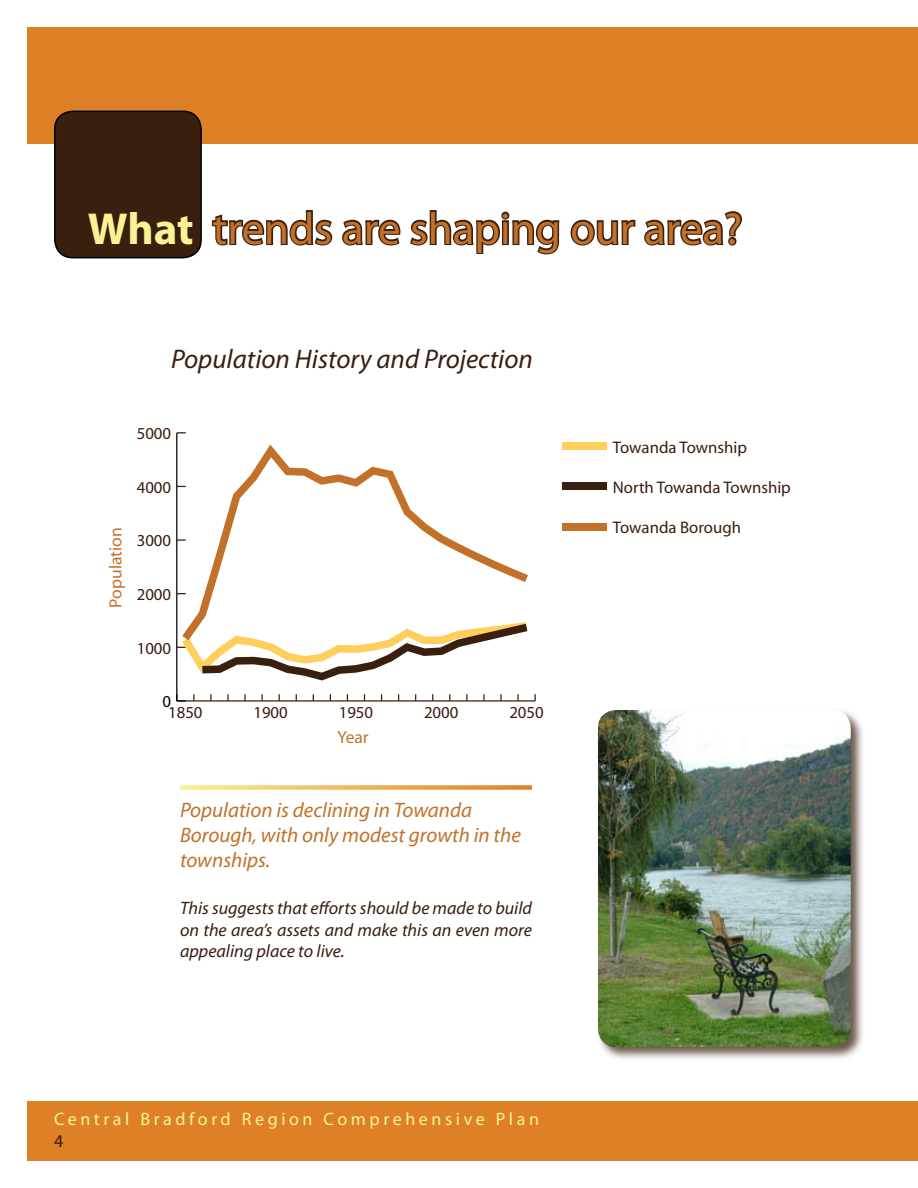
<style>
.page{position:relative;width:918px;height:1188px;background:#fff}
.page>*{position:absolute;margin:0;border:0;box-sizing:border-box;transform-origin:0 0}
.t1{font:45px "Myriad Pro";color:#c17129}
.t2{font:italic 27px "Myriad Pro";color:#3a1e0e}
.t3{font:italic 21px/25.2px "Myriad Pro";color:#c17129}
.t4{font:italic 18px/21.6px "Myriad Pro";color:#3a1e0e;text-align:justify}
.t5{font:18px "Myriad Pro";letter-spacing:.2em;color:#faf395}
.t6{font:18px "Myriad Pro";color:#3a1e0e}
.t7{font:17.55px "Myriad";color:#c17129}
.t8{font:16.8px "Myriad";color:#3a1e0e}
.t9{font:16.8px "Myriad";color:#000}
.s1{font-weight:700;color:#faf395}
</style>
<div class="page">
<div style="left:27px;top:1101px;width:891px;height:60px;background:#de8126"></div>
<div style="left:27px;top:27px;width:891px;height:116px;background:#de8126"></div>
<div style="left:55px;top:111px;width:146px;height:147px;background:#3a1e0e;border-radius:18px"></div>
<div style="left:54px;top:111px;width:148px;height:147px;border:2px solid #000;border-radius:18px"></div>
<svg style="left:211px;top:210px;width:122px;height:36px"></svg>
<svg style="left:342px;top:219px;width:59px;height:27px"></svg>
<svg style="left:410px;top:210px;width:150px;height:45px"></svg>
<svg style="left:570px;top:219px;width:66px;height:27px"></svg>
<svg style="left:644px;top:211px;width:99px;height:35px"></svg>
<hr style="left:177px;top:700px;width:358px;height:2px;background:#3a1e0e">
<svg style="left:210px;top:694px;width:2px;height:7px"></svg>
<svg style="left:227px;top:694px;width:2px;height:7px"></svg>
<svg style="left:244px;top:694px;width:2px;height:7px"></svg>
<svg style="left:261px;top:694px;width:2px;height:7px"></svg>
<svg style="left:483px;top:694px;width:2px;height:7px"></svg>
<svg style="left:500px;top:694px;width:2px;height:7px"></svg>
<svg style="left:517px;top:694px;width:2px;height:7px"></svg>
<svg style="left:534px;top:694px;width:2px;height:7px"></svg>
<hr style="left:176px;top:433px;width:1px;height:268px;background:#000">
<svg style="left:176px;top:694px;width:10px;height:8px"></svg>
<div style="left:563px;top:442px;width:44px;height:8px;background:#ffce5b"></div>
<div style="left:563px;top:483px;width:44px;height:7px;background:#3a1e0e"></div>
<svg style="left:177px;top:622px;width:312px;height:58px"></svg>
<div style="left:563px;top:523px;width:44px;height:7px;background:#c17129"></div>
<svg style="left:182px;top:445px;width:346px;height:195px"></svg>
<svg style="left:180px;top:785px;width:352px;height:5px;background:#edbe6a"></svg>
<div style="left:596px;top:708px;width:275px;height:359px;background:#3a1e0e;opacity:.75"></div>
<img style="left:598px;top:710px;width:253px;height:337px">
<h1 class="t1" style="left:88px;top:204px;width:656px"><span class="s1">What</span> trends are shaping our area?</h1>
<h2 class="t2" style="left:171px;top:343px;width:364px">Population History and Projection</h2>
<p class="t8" style="left:137px;top:425px;width:36px">5000</p>
<p class="t8" style="left:137px;top:479px;width:36px">4000</p>
<p class="t7" style="left:107px;top:608px;width:81px;rotate:-90deg">Population</p>
<p class="t8" style="left:137px;top:532px;width:36px">3000</p>
<p class="t8" style="left:137px;top:586px;width:36px">2000</p>
<p class="t8" style="left:137px;top:640px;width:36px">1000</p>
<p class="t9" style="left:163px;top:693px;width:10px">0</p>
<p class="t8" style="left:168px;top:704px;width:36px">1850</p>
<p class="t8" style="left:253px;top:704px;width:36px">1900</p>
<p class="t8" style="left:339px;top:704px;width:36px">1950</p>
<p class="t8" style="left:424px;top:704px;width:36px">2000</p>
<p class="t8" style="left:509px;top:704px;width:36px">2050</p>
<p class="t7" style="left:337px;top:728px;width:33px">Year</p>
<p class="t3" style="left:180px;top:797px;width:342px">Population is declining in Towanda<br>Borough, with only modest growth in the townships.</p>
<p class="t4" style="left:180px;top:897px;width:353px">This suggests that efforts should be made to build on the area’s assets and make this an even more appealing place to live.</p>
<p class="t5" style="left:54px;top:1110px;width:487px">Central Bradford Region Comprehensive Plan</p>
<p class="t6" style="left:54px;top:1132px;width:11px">4</p>
<p class="t8" style="left:613px;top:439px;width:136px">Towanda Township</p>
<p class="t8" style="left:613px;top:479px;width:179px">North Towanda Township</p>
<p class="t8" style="left:613px;top:519px;width:130px">Towanda Borough</p>
</div>
